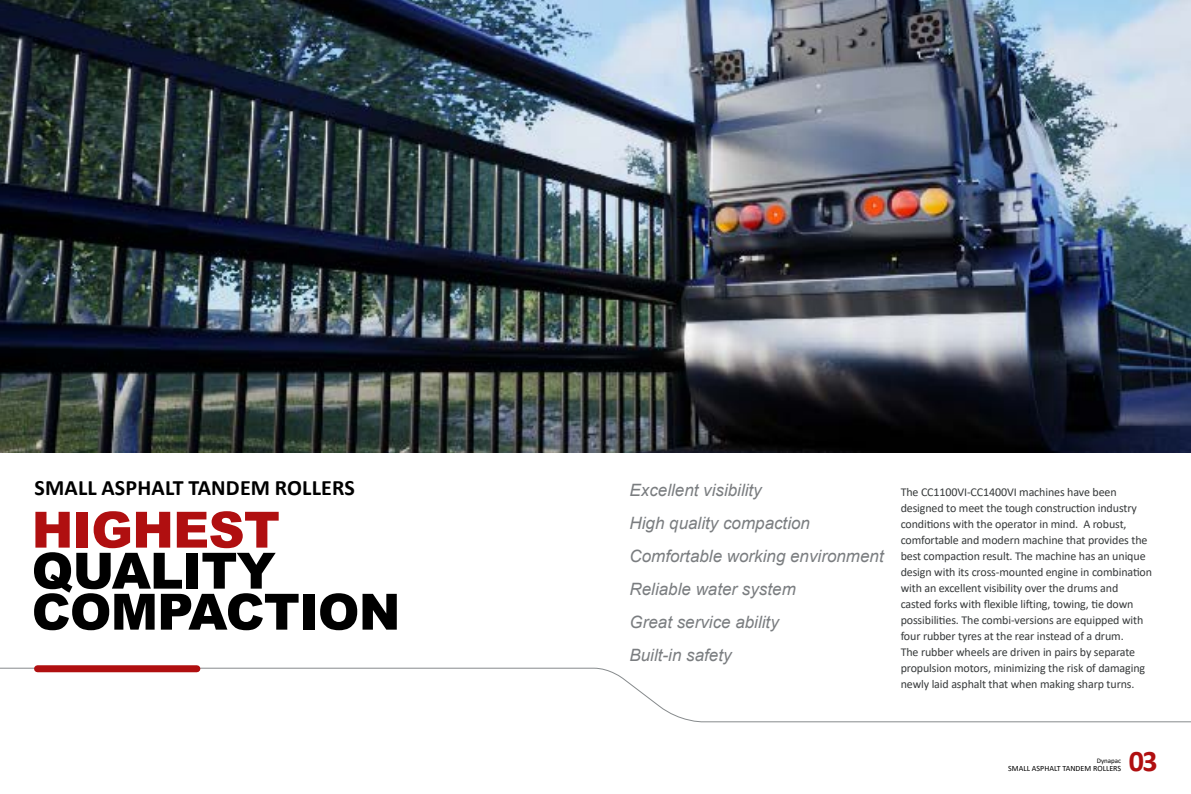
<style>
.page{position:relative;width:1191px;height:794px;background:#fff}
.page>*{position:absolute;margin:0;border:0;box-sizing:border-box;transform-origin:0 0}
.t1{font:900 50px/41px "Arial";letter-spacing:-.015em;color:#000}
.t2{font:900 50px "Arial";letter-spacing:-.015em;color:#b00f10}
.t3{font:700 30px "Calibri";color:#b00f10}
.t4{font:700 22px "Calibri";letter-spacing:.01em;color:#000}
.t5{font:italic 17px/33px "Arial";color:#7a7d80}
.t6{font:12px/16px "Calibri";letter-spacing:-.01em;color:#373a3b}
.t7{font:8px "Calibri";color:#000}
.t8{font:7px "Calibri";color:#000}
</style>
<div class="page">
<img style="left:0;top:0;width:1191px;height:452px">
<svg style="left:0;top:667px;width:1191px;height:55px"></svg>
<div style="left:38px;top:665px;width:159px;height:7px;background:#b00f10"></div>
<h3 class="t4" style="left:34px;top:472px;width:322px">SMALL ASPHALT TANDEM ROLLERS</h3>
<h1 class="t2" style="left:32px;top:493px;width:250px">HIGHEST</h1>
<h1 class="t1" style="left:32px;top:549px;width:370px">QUALITY<br>COMPACTION</h1>
<h3 class="t5" style="left:629px;top:474px;width:256px">Excellent visibility<br>High quality compaction<br>Comfortable working environment<br>Reliable water system<br>Great service ability<br>Built-in safety</h3>
<p class="t6" style="left:900px;top:484px;width:253px">The CC1100VI-CC1400VI machines have been designed to meet the tough construction industry conditions with the operator in mind. A robust, comfortable and modern machine that provides the best compaction result. The machine has an unique design with its cross-mounted engine in combination with an excellent visibility over the drums and casted forks with flexible lifting, towing, tie down possibilities. The combi-versions are equipped with four rubber tyres at the rear instead of a drum.<br>The rubber wheels are driven in pairs by separate propulsion motors, minimizing the risk of damaging newly laid asphalt that when making sharp turns.</p>
<p class="t8" style="left:1096px;top:756px;width:26px">Dynapac</p>
<p class="t7" style="left:1008px;top:763px;width:114px">SMALL ASPHALT TANDEM ROLLERS</p>
<h2 class="t3" style="left:1128px;top:740px;width:30px">03</h2>
</div>
